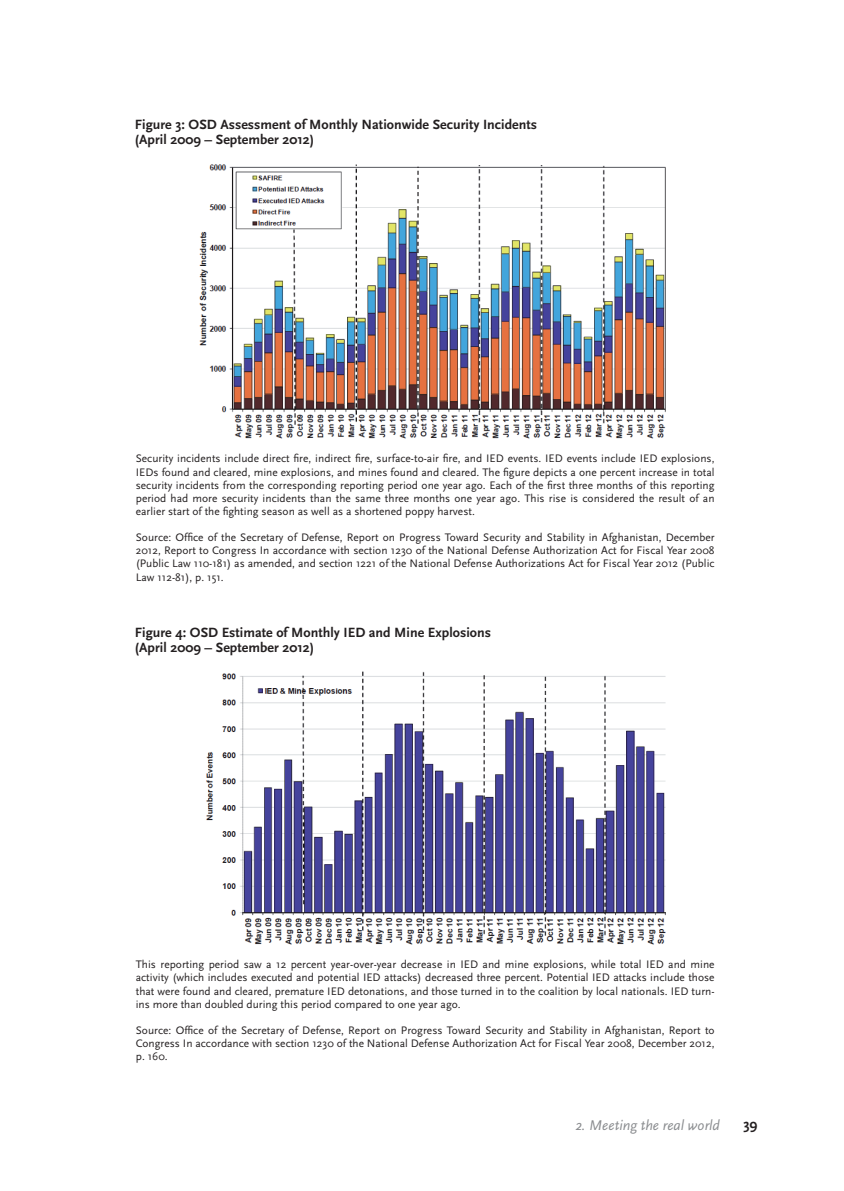
<style>
.page{position:relative;width:844px;height:1191px;background:#fff}
.page>*{position:absolute;margin:0;border:0;box-sizing:border-box;transform-origin:0 0}
.t1{font:italic 14.7px "Scala Sans";color:#8a8c8f}
.t2{font:700 14.7px "Scala Sans";color:#231f20}
.t3{font:700 14px/14.9px "Scala Sans";letter-spacing:.005em;color:#231f20}
.t4{font:11.38px/13.1px "Scala Sans";color:#231f20;text-align:justify}
</style>
<div class="page">
<img style="left:199px;top:164px;width:467px;height:275px">
<img style="left:206px;top:671px;width:460px;height:274px">
<p class="t3" style="left:135px;top:118px;width:403px">Figure 3: OSD Assessment of Monthly Nationwide Security Incidents (April 2009 – September 2012)</p>
<p class="t4" style="left:136px;top:452px;width:580px">Security incidents include direct fire, indirect fire, surface-to-air fire, and IED events. IED events include IED explosions, IEDs found and cleared, mine explosions, and mines found and cleared. The figure depicts a one percent increase in total security incidents from the corresponding reporting period one year ago. Each of the first three months of this reporting period had more security incidents than the same three months one year ago. This rise is considered the result of an earlier start of the fighting season as well as a shortened poppy harvest.</p>
<p class="t4" style="left:136px;top:531px;width:580px">Source: Office of the Secretary of Defense, Report on Progress Toward Security and Stability in Afghanistan, December 2012, Report to Congress In accordance with section 1230 of the National Defense Authorization Act for Fiscal Year 2008 (Public Law 110-181) as amended, and section 1221 of the National Defense Authorizations Act for Fiscal Year 2012 (Public Law 112-81), p. 151.</p>
<p class="t3" style="left:135px;top:625px;width:357px">Figure 4: OSD Estimate of Monthly IED and Mine Explosions (April 2009 – September 2012)</p>
<p class="t4" style="left:136px;top:958px;width:580px">This reporting period saw a 12 percent year-over-year decrease in IED and mine explosions, while total IED and mine activity (which includes executed and potential IED attacks) decreased three percent. Potential IED attacks include those that were found and cleared, premature IED detonations, and those turned in to the coalition by local nationals. IED turn&shy;ins more than doubled during this period compared to one year ago.</p>
<p class="t4" style="left:136px;top:1024px;width:580px">Source: Office of the Secretary of Defense, Report on Progress Toward Security and Stability in Afghanistan, Report to Congress In accordance with section 1230 of the National Defense Authorization Act for Fiscal Year 2008, December 2012, p. 160.</p>
<p class="t1" style="left:575px;top:1116px;width:146px">2. Meeting the real world</p>
<p class="t2" style="left:743px;top:1116px;width:16px">39</p>
</div>
